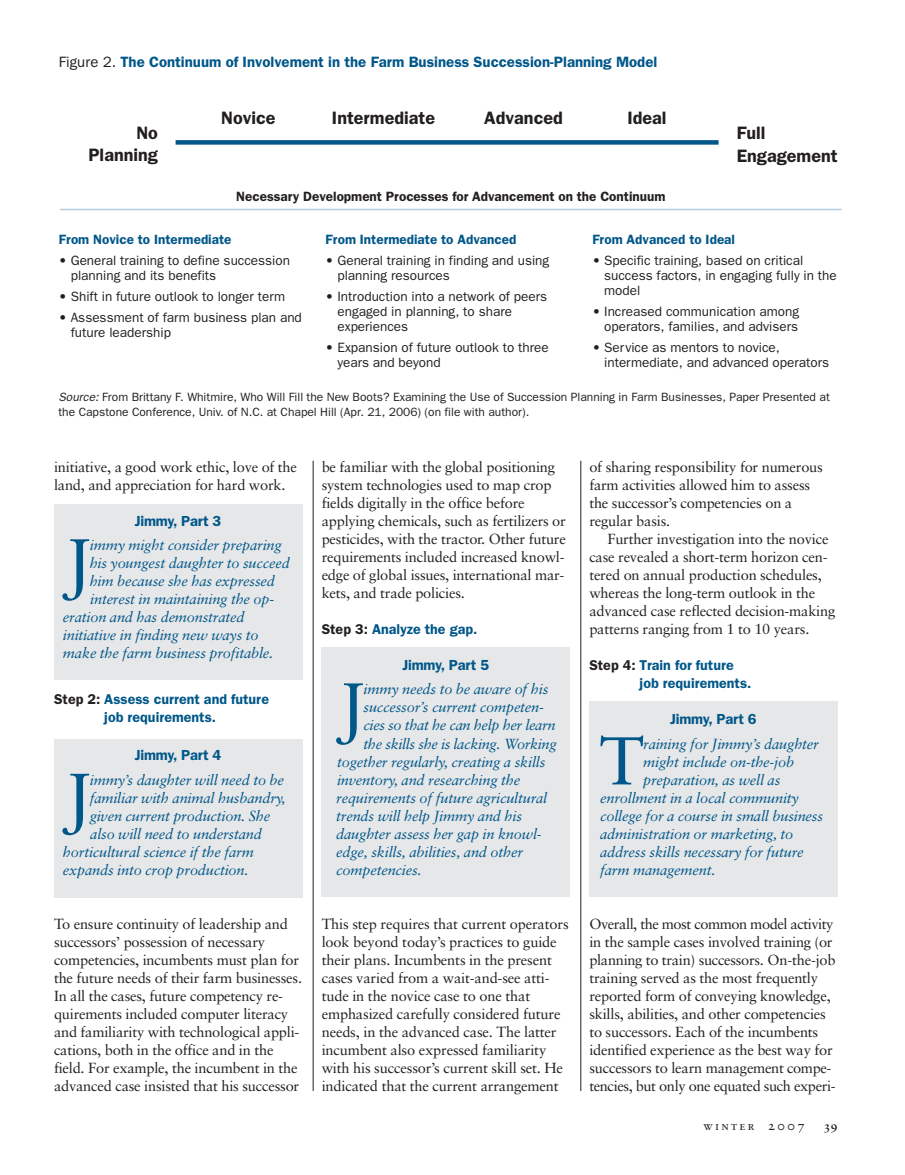
<style>
.page{position:relative;width:905px;height:1175px;background:#fff}
.page>*{position:absolute;margin:0;border:0;box-sizing:border-box;transform-origin:0 0}
.t1{font:67.5px "Sabon";color:#005789}
.t2{font:600 18px/21.6px "Franklin Gothic";color:#231f20;text-align:right}
.t3{font:600 15px "Franklin Gothic";color:#005789}
.t4{font:14.7px/18px "Sabon";letter-spacing:-.015em;color:#231f20}
.t5{font:italic 14.7px "Sabon";letter-spacing:-.015em;color:#005789}
.t6{font:600 14.7px "Franklin Gothic";letter-spacing:-.015em;color:#005789}
.t7{font:600 14.25px/18px "Franklin Gothic";color:#005789;text-align:center}
.t8{font:13.5px/15px "Franklin Gothic";color:#231f20}
.t9{font:600 13.5px "Franklin Gothic";color:#005789}
.t10{font:600 13.5px "Franklin Gothic";color:#231f20}
.t11{font:12.15px "Sabon Roman SC";letter-spacing:.185em;color:#231f20}
.t12{font:12.15px "Sabon Bold Os F";color:#231f20}
.t13{font:12px/15px "Franklin Gothic";color:#231f20}
.s1{font-weight:400;color:#231f20}
.s2{font-style:italic}
.s3{color:#231f20}
.s4{font-size:13.5px}
</style>
<div class="page">
<div style="left:54px;top:504px;width:248px;height:175px;background:#e6e7e9"></div>
<div style="left:589px;top:701px;width:248px;height:195px;background:#e6e7e9"></div>
<div style="left:322px;top:647px;width:247px;height:250px;background:#e6e7e9"></div>
<div style="left:54px;top:739px;width:248px;height:158px;background:#e6e7e9"></div>
<hr style="left:313px;top:461px;width:1px;height:629px;background:#231f20">
<hr style="left:580px;top:461px;width:1px;height:629px;background:#231f20">
<hr style="left:60px;top:209px;width:781px;height:1px;background:#b8cce0">
<div style="left:176px;top:140px;width:542px;height:5px;background:#005789"></div>
<p class="t3" style="left:59px;top:53px;width:600px"><span class="s1">Figure 2.</span> The Continuum of Involvement in the Farm Business Succession-Planning Model</p>
<p class="t2" style="left:221px;top:107px;width:56px">Novice</p>
<p class="t2" style="left:332px;top:107px;width:105px">Intermediate</p>
<p class="t2" style="left:484px;top:107px;width:80px">Advanced</p>
<p class="t2" style="left:627px;top:107px;width:41px">Ideal</p>
<p class="t2" style="left:88px;top:122px;width:71px">No<br>Planning</p>
<p class="t2" style="left:736px;top:122px;width:102px;line-height:22.5px;text-align:left">Full<br>Engagement</p>
<p class="t10" style="left:236px;top:189px;width:430px">Necessary Development Processes for Advancement on the Continuum</p>
<p class="t9" style="left:59px;top:231px;width:174px">From Novice to Intermediate</p>
<p class="t8" style="left:71px;top:253px;width:221px;text-indent:-12px">• General training to define succession planning and its benefits</p>
<p class="t8" style="left:59px;top:289px;width:228px">• Shift in future outlook to longer term</p>
<p class="t8" style="left:71px;top:310px;width:233px;text-indent:-12px">• Assessment of farm business plan and future leadership</p>
<p class="t9" style="left:325px;top:231px;width:192px">From Intermediate to Advanced</p>
<p class="t8" style="left:337px;top:253px;width:213px;text-indent:-12px">• General training in finding and using planning resources</p>
<p class="t8" style="left:337px;top:289px;width:211px;text-indent:-12px">• Introduction into a network of peers engaged in planning, to share experiences</p>
<p class="t8" style="left:337px;top:340px;width:213px;text-indent:-12px">• Expansion of future outlook to three years and beyond</p>
<p class="t9" style="left:592px;top:231px;width:144px">From Advanced to Ideal</p>
<p class="t8" style="left:604px;top:253px;width:234px;text-indent:-12px">• Specific training, based on critical success factors, in engaging fully in the model</p>
<p class="t8" style="left:592px;top:304px;width:208px;text-align:right">• Increased communication among operators, families, and advisers</p>
<p class="t8" style="left:604px;top:340px;width:226px;text-indent:-12px">• Service as mentors to novice, intermediate, and advanced operators</p>
<p class="t13" style="left:58px;top:390px;width:772px"><span class="s2">Source:</span> From Brittany F. Whitmire, Who Will Fill the New Boots? Examining the Use of Succession Planning in Farm Businesses, Paper Presented at the Capstone Conference, Univ. of N.C. at Chapel Hill (Apr. 21, 2006) (on file with author).</p>
<p class="t4" style="left:54px;top:459px;width:244px">initiative, a good work ethic, love of the land, and appreciation for hard work.</p>
<p class="t6" style="left:135px;top:512px;width:88px">Jimmy, Part 3</p>
<h1 class="t1" style="left:65px;top:535px;width:28px">J</h1>
<p class="t5" style="left:90px;top:539px;width:193px">immy might consider preparing</p>
<p class="t5" style="left:90px;top:557px;width:202px">his youngest daughter to succeed</p>
<p class="t5" style="left:90px;top:575px;width:187px">him because she has expressed</p>
<p class="t5" style="left:90px;top:593px;width:186px">interest in maintaining the op-</p>
<p class="t5" style="left:63px;top:611px;width:183px">eration and has demonstrated</p>
<p class="t5" style="left:63px;top:629px;width:197px">initiative in finding new ways to</p>
<p class="t5" style="left:63px;top:647px;width:212px">make the farm business profitable.</p>
<p class="t7" style="left:54px;top:690px;width:216px"><span class="s3">Step 2:</span> Assess current and future job requirements.</p>
<p class="t6" style="left:135px;top:746px;width:88px">Jimmy, Part 4</p>
<h1 class="t1" style="left:65px;top:769px;width:28px">J</h1>
<p class="t5" style="left:90px;top:773px;width:196px">immy’s daughter will need to be</p>
<p class="t5" style="left:90px;top:791px;width:197px">familiar with animal husbandry,</p>
<p class="t5" style="left:90px;top:809px;width:182px">given current production. She</p>
<p class="t5" style="left:90px;top:827px;width:173px">also will need to understand</p>
<p class="t5" style="left:63px;top:845px;width:192px">horticultural science if the farm</p>
<p class="t5" style="left:63px;top:863px;width:187px">expands into crop production.</p>
<p class="t4" style="left:54px;top:916px;width:249px">To ensure continuity of leadership and successors’ possession of necessary competencies, incumbents must plan for the future needs of their farm businesses.<br>In all the cases, future competency re&shy;quirements included computer literacy and familiarity with technological appli&shy;cations, both in the office and in the field. For example, the incumbent in the advanced case insisted that his successor</p>
<p class="t4" style="left:322px;top:459px;width:246px">be familiar with the global positioning system technologies used to map crop fields digitally in the office before applying chemicals, such as fertilizers or pesticides, with the tractor. Other future requirements included increased knowl&shy;edge of global issues, international mar&shy;kets, and trade policies.</p>
<p class="t7" style="left:322px;top:620px;width:157px"><span class="s3">Step 3:</span> Analyze the gap.</p>
<p class="t6" style="left:402px;top:656px;width:88px">Jimmy, Part 5</p>
<h1 class="t1" style="left:338px;top:679px;width:28px">J</h1>
<p class="t5" style="left:363px;top:683px;width:186px">immy needs to be aware of his</p>
<p class="t5" style="left:363px;top:701px;width:182px">successor’s current competen-</p>
<p class="t5" style="left:363px;top:719px;width:194px">cies so that he can help her learn</p>
<p class="t5" style="left:363px;top:737px;width:195px">the skills she is lacking. Working</p>
<p class="t5" style="left:337px;top:755px;width:210px">together regularly, creating a skills</p>
<p class="t5" style="left:337px;top:773px;width:185px">inventory, and researching the</p>
<p class="t5" style="left:336px;top:791px;width:213px">requirements of future agricultural</p>
<p class="t5" style="left:336px;top:809px;width:187px">trends will help Jimmy and his</p>
<p class="t5" style="left:336px;top:827px;width:207px">daughter assess her gap in knowl-</p>
<p class="t5" style="left:336px;top:845px;width:188px">edge, skills, abilities, and other</p>
<p class="t5" style="left:336px;top:863px;width:87px">competencies.</p>
<p class="t4" style="left:322px;top:915px;width:248px">This step requires that current operators look beyond today’s practices to guide their plans. Incumbents in the present cases varied from a wait-and-see atti&shy;tude in the novice case to one that emphasized carefully considered future needs, in the advanced case. The latter incumbent also expressed familiarity with his successor’s current skill set. He indicated that the current arrangement</p>
<p class="t4" style="left:589px;top:459px;width:235px">of sharing responsibility for numerous farm activities allowed him to assess the successor’s competencies on a regular basis.</p>
<p class="t4" style="left:589px;top:531px;width:247px;text-indent:18px">Further investigation into the novice case revealed a short-term horizon cen&shy;tered on annual production schedules, whereas the long-term outlook in the advanced case reflected decision-making patterns ranging from 1 to 10 years.</p>
<p class="t7" style="left:639px;top:656px;width:113px;text-align:left;text-indent:-50px"><span class="s3">Step 4:</span> Train for future job requirements.</p>
<p class="t6" style="left:670px;top:710px;width:88px">Jimmy, Part 6</p>
<h1 class="t1" style="left:599px;top:733px;width:46px">T</h1>
<p class="t5" style="left:643px;top:737px;width:177px">raining for Jimmy’s daughter</p>
<p class="t5" style="left:643px;top:755px;width:152px">might include on-the-job</p>
<p class="t5" style="left:643px;top:773px;width:139px">preparation, as well as</p>
<p class="t5" style="left:600px;top:791px;width:200px">enrollment in a local community</p>
<p class="t5" style="left:600px;top:809px;width:224px">college for a course in small business</p>
<p class="t5" style="left:600px;top:827px;width:195px">administration or marketing, to</p>
<p class="t5" style="left:600px;top:845px;width:205px">address skills necessary for future</p>
<p class="t5" style="left:600px;top:863px;width:117px">farm management.</p>
<p class="t4" style="left:589px;top:915px;width:248px">Overall, the most common model activity in the sample cases involved training (or planning to train) successors. On-the-job training served as the most frequently reported form of conveying knowledge, skills, abilities, and other competencies to successors. Each of the incumbents identified experience as the best way for successors to learn management compe&shy;tencies, but only one equated such experi-</p>
<p class="t11" style="left:703px;top:1120px;width:103px">winter <span class="s4">2007</span></p>
<p class="t12" style="left:823px;top:1120px;width:15px">39</p>
</div>
